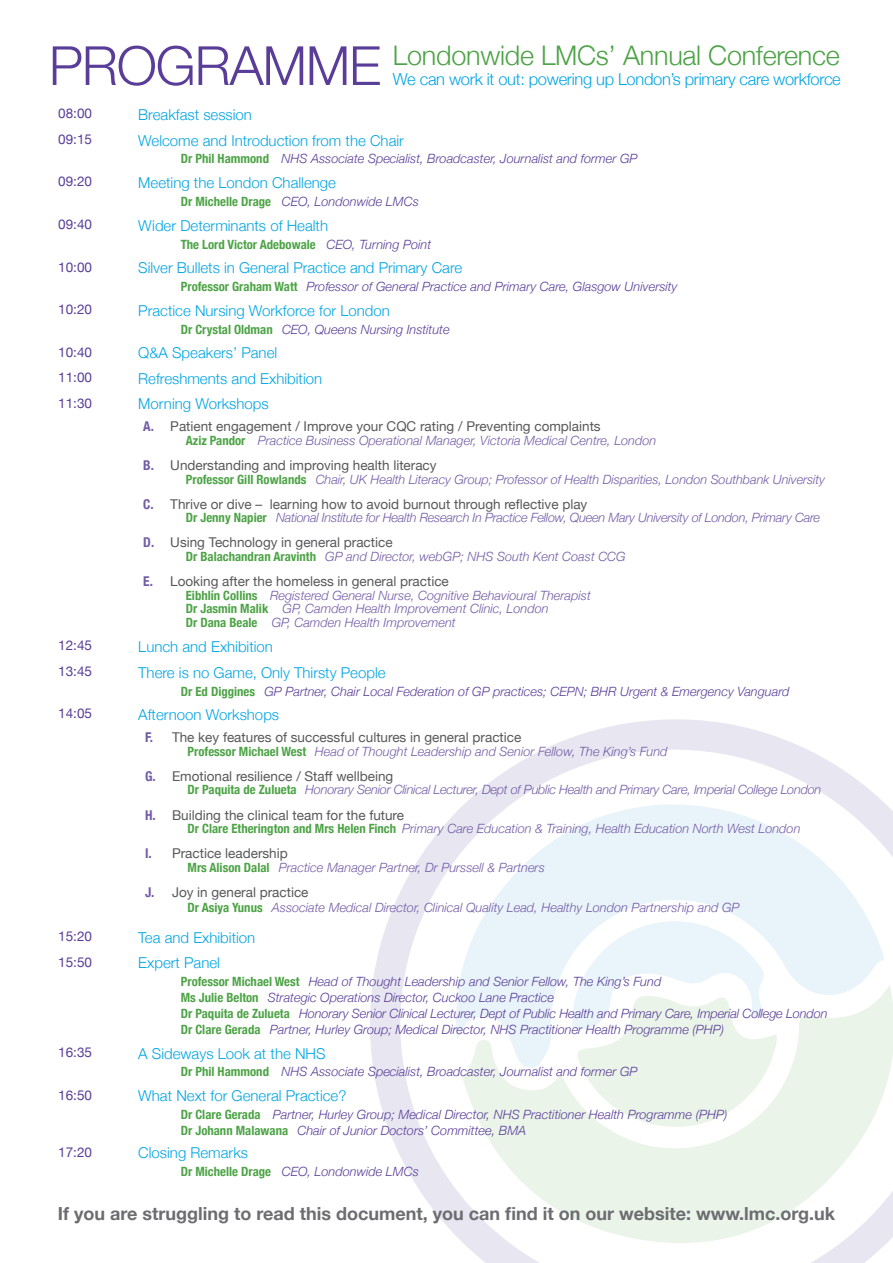
<style>
.page{position:relative;width:893px;height:1263px;background:#fff}
.page>*{position:absolute;margin:0;border:0;box-sizing:border-box;transform-origin:0 0}
.t1{font:300 54px "Helvetica Neue";letter-spacing:-.02em;color:#593d98}
.t2{font:300 27px "Helvetica Neue";letter-spacing:-.01em;color:#4da346}
.t3{font:700 18px "Helvetica Neue";color:#6c6d70}
.t4{font:300 16.5px "Helvetica Neue";letter-spacing:-.02em;color:#00a5e3}
.t5{font:300 15px "Helvetica Neue";color:#00a5e3}
.t6{font:13.5px "Helvetica Neue";color:#57585a}
.t7{font:13.5px "Helvetica Neue";color:#593d98}
.t8{font:italic 300 12.75px/15.9px "Helvetica Neue";color:#593d98}
.t9{font:italic 300 12.75px/13.5px "Helvetica Neue";color:#735ca7}
.t10{font:italic 300 12.75px "Helvetica Neue";letter-spacing:-.02em;color:#735ca7}
.t11{font:700 condensed 12.75px "Helvetica Neue";color:#4da346}
.s1{font-weight:700;font-style:normal;font-stretch:condensed;color:#4da346}
.s2{font-weight:300;font-style:italic;font-stretch:normal;color:#593d98}
.s3{font-weight:700;font-stretch:condensed;color:#735ca7}
</style>
<div class="page">
<svg style="left:370px;top:719px;width:523px;height:544px"></svg>
<svg style="left:451px;top:804px;width:433px;height:264px;fill:#e9f3fa"></svg>
<svg style="left:463px;top:984px;width:430px;height:259px;fill:#eaf4e9"></svg>
<svg style="left:457px;top:900px;width:433px;height:248px"></svg>
<svg style="left:572px;top:921px;width:205px;height:206px"></svg>
<h1 class="t1" style="left:49px;top:22px;width:334px">PROGRAMME</h1>
<h2 class="t2" style="left:393px;top:33px;width:448px">Londonwide LMCs’ Annual Conference</h2>
<p class="t4" style="left:393px;top:66px;width:449px">We can work it out: powering up London’s primary care workforce</p>
<p class="t7" style="left:58px;top:104px;width:35px">08:00</p>
<p class="t5" style="left:138px;top:103px;width:115px">Breakfast session</p>
<p class="t7" style="left:58px;top:129px;width:35px">09:15</p>
<p class="t5" style="left:138px;top:128px;width:267px">Welcome and Introduction from the Chair</p>
<p class="t8" style="left:181px;top:150px;width:458px"><span class="s1">Dr Phil Hammond</span> NHS Associate Specialist, Broadcaster, Journalist and former GP</p>
<p class="t7" style="left:58px;top:172px;width:35px">09:20</p>
<p class="t5" style="left:138px;top:171px;width:199px">Meeting the London Challenge</p>
<p class="t8" style="left:181px;top:193px;width:239px"><span class="s1">Dr Michelle Drage</span> CEO, Londonwide LMCs</p>
<p class="t7" style="left:58px;top:214px;width:35px">09:40</p>
<p class="t5" style="left:138px;top:213px;width:191px">Wider Determinants of Health</p>
<p class="t11" style="left:181px;top:234px;width:252px">The Lord Victor Adebowale <span class="s2">CEO, Turning Point</span></p>
<p class="t7" style="left:58px;top:257px;width:35px">10:00</p>
<p class="t5" style="left:138px;top:256px;width:326px">Silver Bullets in General Practice and Primary Care</p>
<p class="t8" style="left:181px;top:278px;width:498px"><span class="s1">Professor Graham Watt</span> Professor of General Practice and Primary Care, Glasgow University</p>
<p class="t7" style="left:58px;top:299px;width:35px">10:20</p>
<p class="t5" style="left:138px;top:298px;width:253px">Practice Nursing Workforce for London</p>
<p class="t8" style="left:181px;top:320px;width:270px"><span class="s1">Dr Crystal Oldman</span> CEO, Queens Nursing Institute</p>
<p class="t7" style="left:58px;top:342px;width:35px">10:40</p>
<p class="t5" style="left:138px;top:341px;width:140px">Q&amp;A Speakers’ Panel</p>
<p class="t7" style="left:58px;top:368px;width:35px">11:00</p>
<p class="t5" style="left:138px;top:366px;width:185px">Refreshments and Exhibition</p>
<p class="t7" style="left:58px;top:393px;width:35px">11:30</p>
<p class="t5" style="left:138px;top:392px;width:132px">Morning Workshops</p>
<p class="t6" style="left:143px;top:417px;width:459px"><span class="s3">A.</span> Patient engagement / Improve your CQC rating / Preventing complaints</p>
<p class="t9" style="left:186px;top:433px;width:472px"><span class="s1">Aziz Pandor</span> Practice Business Operational Manager, Victoria Medical Centre, London</p>
<p class="t6" style="left:143px;top:455px;width:295px"><span class="s3">B.</span> Understanding and improving health literacy</p>
<p class="t9" style="left:186px;top:471px;width:641px"><span class="s1">Professor Gill Rowlands</span> Chair, UK Health Literacy Group; Professor of Health Disparities, London Southbank University</p>
<p class="t6" style="left:143px;top:494px;width:446px"><span class="s3">C.</span> Thrive or dive – learning how to avoid burnout through reflective play</p>
<p class="t10" style="left:186px;top:508px;width:636px"><span class="s1">Dr Jenny Napier</span> National Institute for Health Research In Practice Fellow, Queen Mary University of London, Primary Care</p>
<p class="t6" style="left:143px;top:533px;width:251px"><span class="s3">D.</span> Using Technology in general practice</p>
<p class="t9" style="left:186px;top:549px;width:441px"><span class="s1">Dr Balachandran Aravinth</span> GP and Director, webGP; NHS South Kent Coast CCG</p>
<p class="t6" style="left:143px;top:572px;width:307px"><span class="s3">E.</span> Looking after the homeless in general practice</p>
<p class="t9" style="left:186px;top:587px;width:406px"><span class="s1">Eibhlín Collins</span> Registered General Nurse, Cognitive Behavioural Therapist<br><span class="s1">Dr Jasmin Malik</span> GP, Camden Health Improvement Clinic, London<br><span class="s1">Dr Dana Beale</span> GP, Camden Health Improvement</p>
<p class="t7" style="left:58px;top:636px;width:35px">12:45</p>
<p class="t5" style="left:138px;top:635px;width:136px">Lunch and Exhibition</p>
<p class="t7" style="left:58px;top:661px;width:35px">13:45</p>
<p class="t5" style="left:138px;top:660px;width:249px">There is no Game, Only Thirsty People</p>
<p class="t8" style="left:181px;top:682px;width:610px"><span class="s1">Dr Ed Diggines</span> GP Partner, Chair Local Federation of GP practices; CEPN; BHR Urgent &amp; Emergency Vanguard</p>
<p class="t7" style="left:58px;top:704px;width:35px">14:05</p>
<p class="t5" style="left:138px;top:703px;width:142px">Afternoon Workshops</p>
<p class="t6" style="left:145px;top:728px;width:378px"><span class="s3">F.</span> The key features of successful cultures in general practice</p>
<p class="t9" style="left:188px;top:744px;width:481px"><span class="s1">Professor Michael West</span> Head of Thought Leadership and Senior Fellow, The King’s Fund</p>
<p class="t6" style="left:145px;top:766px;width:250px"><span class="s3">G.</span> Emotional resilience / Staff wellbeing</p>
<p class="t10" style="left:188px;top:780px;width:635px"><span class="s1">Dr Paquita de Zulueta</span> Honorary Senior Clinical Lecturer, Dept of Public Health and Primary Care, Imperial College London</p>
<p class="t6" style="left:145px;top:805px;width:261px"><span class="s3">H.</span> Building the clinical team for the future</p>
<p class="t9" style="left:188px;top:821px;width:614px"><span class="s1">Dr Clare Etherington and Mrs Helen Finch</span> Primary Care Education &amp; Training, Health Education North West London</p>
<p class="t6" style="left:145px;top:844px;width:144px"><span class="s3">I.</span> Practice leadership</p>
<p class="t9" style="left:188px;top:860px;width:359px"><span class="s1">Mrs Alison Dalal</span> Practice Manager Partner, Dr Purssell &amp; Partners</p>
<p class="t6" style="left:145px;top:882px;width:165px"><span class="s3">J.</span> Joy in general practice</p>
<p class="t9" style="left:188px;top:900px;width:553px"><span class="s1">Dr Asiya Yunus</span> Associate Medical Director, Clinical Quality Lead, Healthy London Partnership and GP</p>
<p class="t7" style="left:58px;top:927px;width:35px">15:20</p>
<p class="t5" style="left:138px;top:925px;width:118px">Tea and Exhibition</p>
<p class="t7" style="left:58px;top:952px;width:35px">15:50</p>
<p class="t5" style="left:138px;top:951px;width:83px">Expert Panel</p>
<p class="t8" style="left:181px;top:973px;width:648px"><span class="s1">Professor Michael West</span> Head of Thought Leadership and Senior Fellow, The King’s Fund<br><span class="s1">Ms Julie Belton</span> Strategic Operations Director, Cuckoo Lane Practice<br><span class="s1">Dr Paquita de Zulueta</span> Honorary Senior Clinical Lecturer, Dept of Public Health and Primary Care, Imperial College London <span class="s1">Dr Clare Gerada</span> Partner, Hurley Group; Medical Director, NHS Practitioner Health Programme (PHP)</p>
<p class="t7" style="left:58px;top:1042px;width:35px">16:35</p>
<p class="t5" style="left:138px;top:1041px;width:189px">A Sideways Look at the NHS</p>
<p class="t8" style="left:181px;top:1063px;width:458px"><span class="s1">Dr Phil Hammond</span> NHS Associate Specialist, Broadcaster, Journalist and former GP</p>
<p class="t7" style="left:58px;top:1085px;width:35px">16:50</p>
<p class="t5" style="left:138px;top:1084px;width:210px">What Next for General Practice?</p>
<p class="t8" style="left:181px;top:1106px;width:548px"><span class="s1">Dr Clare Gerada</span> Partner, Hurley Group; Medical Director, NHS Practitioner Health Programme (PHP)<br><span class="s1">Dr Johann Malawana</span> Chair of Junior Doctors’ Committee, BMA</p>
<p class="t7" style="left:58px;top:1142px;width:35px">17:20</p>
<p class="t5" style="left:138px;top:1141px;width:111px">Closing Remarks</p>
<p class="t8" style="left:181px;top:1163px;width:239px"><span class="s1">Dr Michelle Drage</span> CEO, Londonwide LMCs</p>
<h3 class="t3" style="left:58px;top:1199px;width:779px">If you are struggling to read this document, you can find it on our website: www.lmc.org.uk</h3>
</div>
